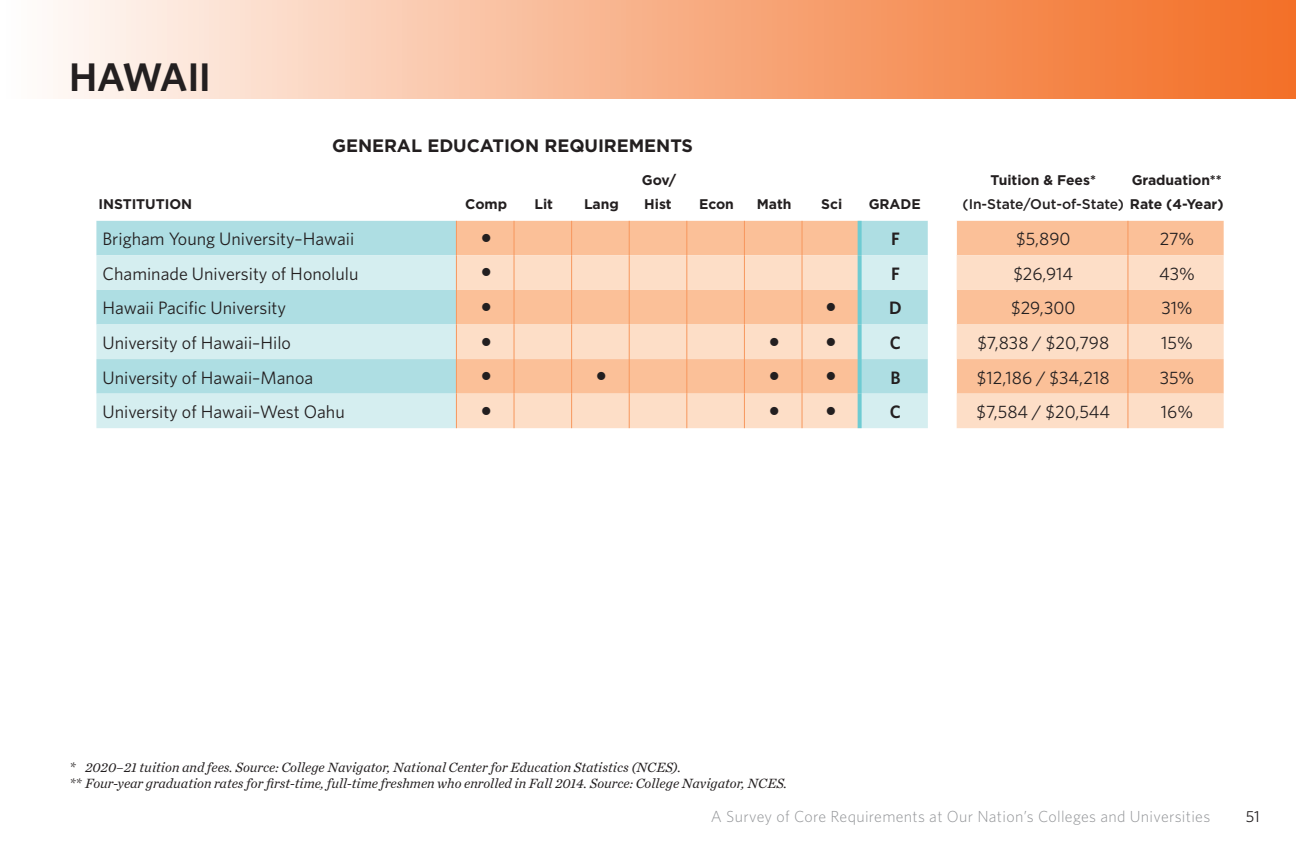
<style>
.page{position:relative;width:1296px;height:864px;background:#fff}
.page>*{position:absolute;margin:0;border:0;box-sizing:border-box;transform-origin:0 0}
.t1{font:600 40px "Whitney";color:#231f20}
.Body_text_sh{font:18px "Whitney";color:#231f20}
.Body_text_sh-2{font:700 18px "Gotham";letter-spacing:-.005em;color:#231f20}
.Body_text_sh-3{font:600 18px "Whitney";color:#231f20}
.t2{font:300 16px "Whitney";letter-spacing:.02em;color:#939598}
.t3{font:16px "Whitney";color:#231f20}
.t4{font:italic 14px "Chronicle Text G1";color:#231f20}
.Body_text_sh-4{font:700 14px/24px "Gotham";letter-spacing:-.005em;color:#231f20}
.Body_text_sh-5{font:500 14px "Gotham";letter-spacing:-.005em;color:#231f20}
.Body_text_sh-6{font:14px "Lucida Sans Unicode";color:#231f20}
.s1{font-weight:700}
</style>
<div class="page">
<div style="left:0;top:0;width:1296px;height:99px;background:linear-gradient(to right,#fefbfa,#f26b1f)"></div>
<div style="left:96px;top:221px;width:360px;height:34px;background:#aedee3"></div>
<svg style="left:457px;top:221px;width:767px;height:34px;background:#f3c29e"></svg>
<svg style="left:928px;top:221px;width:29px;height:34px"></svg>
<svg style="left:96px;top:255px;width:360px;height:173px;background:#c6e8eb"></svg>
<svg style="left:457px;top:255px;width:767px;height:173px;background:#f7d5bb"></svg>
<svg style="left:858px;top:221px;width:4px;height:34px"></svg>
<svg style="left:858px;top:255px;width:4px;height:35px"></svg>
<svg style="left:858px;top:290px;width:4px;height:35px"></svg>
<svg style="left:858px;top:325px;width:4px;height:34px"></svg>
<svg style="left:858px;top:359px;width:4px;height:35px"></svg>
<svg style="left:858px;top:394px;width:4px;height:34px"></svg>
<hr style="left:456px;top:221px;width:1px;height:34px;background:#f7975d">
<hr style="left:514px;top:221px;width:1px;height:34px;background:#f7975d">
<hr style="left:571px;top:221px;width:1px;height:34px;background:#f7975d">
<hr style="left:629px;top:221px;width:1px;height:34px;background:#f7975d">
<hr style="left:686px;top:221px;width:1px;height:34px;background:#f7975d">
<hr style="left:744px;top:221px;width:1px;height:34px;background:#f7975d">
<hr style="left:802px;top:221px;width:1px;height:34px;background:#f7975d">
<hr style="left:1127px;top:221px;width:1px;height:34px;background:#f7975d">
<hr style="left:456px;top:255px;width:1px;height:35px;background:#f7975d">
<hr style="left:514px;top:255px;width:1px;height:35px;background:#f7975d">
<hr style="left:571px;top:255px;width:1px;height:35px;background:#f7975d">
<hr style="left:629px;top:255px;width:1px;height:35px;background:#f7975d">
<hr style="left:686px;top:255px;width:1px;height:35px;background:#f7975d">
<hr style="left:744px;top:255px;width:1px;height:35px;background:#f7975d">
<hr style="left:802px;top:255px;width:1px;height:35px;background:#f7975d">
<hr style="left:1127px;top:255px;width:1px;height:35px;background:#f7975d">
<hr style="left:456px;top:290px;width:1px;height:35px;background:#f7975d">
<hr style="left:514px;top:290px;width:1px;height:35px;background:#f7975d">
<hr style="left:571px;top:290px;width:1px;height:35px;background:#f7975d">
<hr style="left:629px;top:290px;width:1px;height:35px;background:#f7975d">
<hr style="left:686px;top:290px;width:1px;height:35px;background:#f7975d">
<hr style="left:744px;top:290px;width:1px;height:35px;background:#f7975d">
<hr style="left:802px;top:290px;width:1px;height:35px;background:#f7975d">
<hr style="left:1127px;top:290px;width:1px;height:35px;background:#f7975d">
<hr style="left:456px;top:325px;width:1px;height:34px;background:#f7975d">
<hr style="left:514px;top:325px;width:1px;height:34px;background:#f7975d">
<hr style="left:571px;top:325px;width:1px;height:34px;background:#f7975d">
<hr style="left:629px;top:325px;width:1px;height:34px;background:#f7975d">
<hr style="left:686px;top:325px;width:1px;height:34px;background:#f7975d">
<hr style="left:744px;top:325px;width:1px;height:34px;background:#f7975d">
<hr style="left:802px;top:325px;width:1px;height:34px;background:#f7975d">
<hr style="left:1127px;top:325px;width:1px;height:34px;background:#f7975d">
<hr style="left:456px;top:359px;width:1px;height:35px;background:#f7975d">
<hr style="left:514px;top:359px;width:1px;height:35px;background:#f7975d">
<hr style="left:571px;top:359px;width:1px;height:35px;background:#f7975d">
<hr style="left:629px;top:359px;width:1px;height:35px;background:#f7975d">
<hr style="left:686px;top:359px;width:1px;height:35px;background:#f7975d">
<hr style="left:744px;top:359px;width:1px;height:35px;background:#f7975d">
<hr style="left:802px;top:359px;width:1px;height:35px;background:#f7975d">
<hr style="left:1127px;top:359px;width:1px;height:35px;background:#f7975d">
<hr style="left:456px;top:394px;width:1px;height:34px;background:#f7975d">
<hr style="left:514px;top:394px;width:1px;height:34px;background:#f7975d">
<hr style="left:571px;top:394px;width:1px;height:34px;background:#f7975d">
<hr style="left:629px;top:394px;width:1px;height:34px;background:#f7975d">
<hr style="left:686px;top:394px;width:1px;height:34px;background:#f7975d">
<hr style="left:744px;top:394px;width:1px;height:34px;background:#f7975d">
<hr style="left:802px;top:394px;width:1px;height:34px;background:#f7975d">
<hr style="left:1127px;top:394px;width:1px;height:34px;background:#f7975d">
<p class="t1" style="left:69px;top:53px;width:143px">HAWAII</p>
<p class="Body_text_sh-2" style="left:332px;top:135px;width:362px">GENERAL EDUCATION REQUIREMENTS</p>
<p class="Body_text_sh-4" style="left:98px;top:192px;width:95px">INSTITUTION</p>
<p class="Body_text_sh-4" style="left:465px;top:192px;width:43px">Comp</p>
<p class="Body_text_sh-4" style="left:535px;top:192px;width:20px">Lit</p>
<p class="Body_text_sh-4" style="left:584px;top:192px;width:36px">Lang</p>
<p class="Body_text_sh-4" style="left:642px;top:168px;width:36px">Gov/<br>Hist</p>
<p class="Body_text_sh-4" style="left:699px;top:192px;width:36px">Econ</p>
<p class="Body_text_sh-4" style="left:757px;top:192px;width:36px">Math</p>
<p class="Body_text_sh-4" style="left:821px;top:192px;width:22px">Sci</p>
<p class="Body_text_sh-4" style="left:869px;top:192px;width:54px">GRADE</p>
<p class="Body_text_sh-4" style="left:991px;top:168px;width:107px">Tuition &amp; Fees*</p>
<p class="Body_text_sh-5" style="left:963px;top:196px;width:263px">(In-State/Out-of-State) <span class="s1">Rate (4-Year)</span></p>
<p class="Body_text_sh-4" style="left:1132px;top:168px;width:92px">Graduation**</p>
<p class="Body_text_sh" style="left:102px;top:228px;width:253px">Brigham Young University–Hawaii</p>
<p class="Body_text_sh-6" style="left:481px;top:226px;width:13px">●</p>
<p class="Body_text_sh-3" style="left:891px;top:228px;width:10px">F</p>
<p class="Body_text_sh" style="left:1016px;top:228px;width:56px">$5,890</p>
<p class="Body_text_sh" style="left:1160px;top:228px;width:36px">27%</p>
<p class="Body_text_sh" style="left:102px;top:263px;width:258px">Chaminade University of Honolulu</p>
<p class="Body_text_sh-6" style="left:481px;top:260px;width:13px">●</p>
<p class="Body_text_sh-3" style="left:891px;top:263px;width:10px">F</p>
<p class="Body_text_sh" style="left:1013px;top:263px;width:61px">$26,914</p>
<p class="Body_text_sh" style="left:1159px;top:263px;width:37px">43%</p>
<p class="Body_text_sh" style="left:102px;top:298px;width:185px">Hawaii Pacific University</p>
<p class="Body_text_sh-6" style="left:481px;top:295px;width:13px">●</p>
<p class="Body_text_sh-6" style="left:826px;top:295px;width:13px">●</p>
<p class="Body_text_sh-3" style="left:889px;top:297px;width:14px">D</p>
<p class="Body_text_sh" style="left:1011px;top:298px;width:66px">$29,300</p>
<p class="Body_text_sh" style="left:1161px;top:298px;width:33px">31%</p>
<p class="Body_text_sh" style="left:102px;top:332px;width:190px">University of Hawaii–Hilo</p>
<p class="Body_text_sh-6" style="left:481px;top:330px;width:13px">●</p>
<p class="Body_text_sh-6" style="left:769px;top:330px;width:13px">●</p>
<p class="Body_text_sh-6" style="left:826px;top:330px;width:13px">●</p>
<p class="Body_text_sh-3" style="left:890px;top:332px;width:13px">C</p>
<p class="Body_text_sh" style="left:977px;top:332px;width:133px">$7,838 / $20,798</p>
<p class="Body_text_sh" style="left:1161px;top:332px;width:33px">15%</p>
<p class="Body_text_sh" style="left:102px;top:367px;width:212px">University of Hawaii–Manoa</p>
<p class="Body_text_sh-6" style="left:481px;top:364px;width:13px">●</p>
<p class="Body_text_sh-6" style="left:596px;top:364px;width:13px">●</p>
<p class="Body_text_sh-6" style="left:769px;top:364px;width:13px">●</p>
<p class="Body_text_sh-6" style="left:826px;top:364px;width:13px">●</p>
<p class="Body_text_sh-3" style="left:890px;top:366px;width:12px">B</p>
<p class="Body_text_sh" style="left:977px;top:367px;width:134px">$12,186 / $34,218</p>
<p class="Body_text_sh" style="left:1160px;top:367px;width:36px">35%</p>
<p class="Body_text_sh" style="left:102px;top:401px;width:244px">University of Hawaii–West Oahu</p>
<p class="Body_text_sh-6" style="left:481px;top:399px;width:13px">●</p>
<p class="Body_text_sh-6" style="left:769px;top:399px;width:13px">●</p>
<p class="Body_text_sh-6" style="left:826px;top:399px;width:13px">●</p>
<p class="Body_text_sh-3" style="left:890px;top:401px;width:13px">C</p>
<p class="Body_text_sh" style="left:976px;top:401px;width:135px">$7,584 / $20,544</p>
<p class="Body_text_sh" style="left:1161px;top:401px;width:34px">16%</p>
<p class="t4" style="left:69px;top:756px;width:614px">* 2020–21 tuition and fees. Source: College Navigator, National Center for Education Statistics (NCES).</p>
<p class="t4" style="left:69px;top:773px;width:720px">** Four-year graduation rates for first-time, full-time freshmen who enrolled in Fall 2014. Source: College Navigator, NCES.</p>
<p class="t2" style="left:711px;top:807px;width:501px">A Survey of Core Requirements at Our Nation’s Colleges and Universities</p>
<p class="t3" style="left:1246px;top:807px;width:16px">51</p>
</div>
